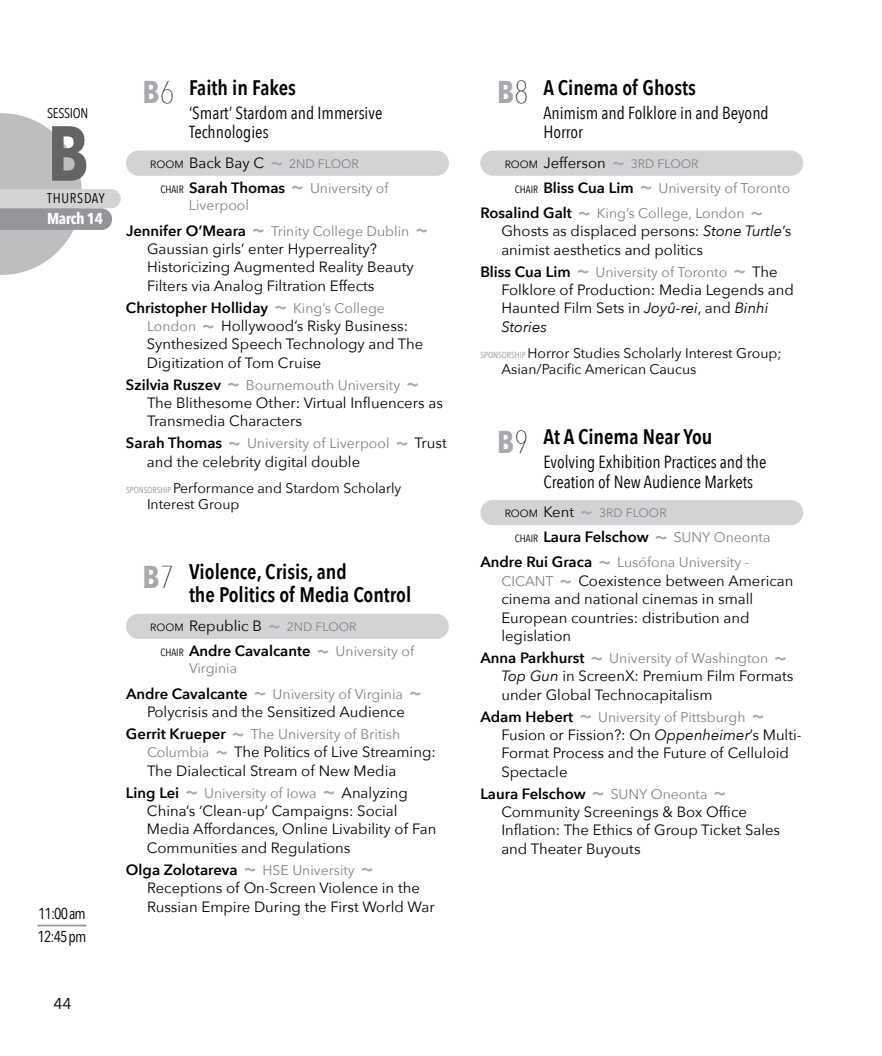
<style>
.page{position:relative;width:882px;height:1056px;background:#fff}
.page>*{position:absolute;margin:0;border:0;box-sizing:border-box;transform-origin:0 0}
.t1{font:700 77px "Avenir Next Condensed";color:#636466}
.t2{font:600 21px/22.8px "Avenir Next Condensed";color:#000}
.t3{font:17.5px/19.2px "Avenir Next Condensed";color:#000}
.t4{font:15.75px/22.8px "Avenir Next Condensed";letter-spacing:-.06em;color:#000}
.t5{font:700 15.75px "Avenir Next Condensed";letter-spacing:-.025em;color:#fff}
.t6{font:15.75px "Avenir Next";color:#000}
.t7{font:14.88px/18.4px "Avenir Next";color:#000}
.t8{font:600 14.88px/24.5px "Avenir Next";color:#000}
.t9{font:14px/25.4px "Avenir Next";color:#808285}
.t10{font:14px/15.8px "Avenir Next";color:#000}
.t11{font:14px "Avenir Next Condensed";letter-spacing:.05em;color:#000}
.t12{font:14px "Avenir Next Condensed";letter-spacing:-.025em;color:#000}
.t13{font:12.25px "Avenir Next";color:#808285}
.s1{font-weight:700;font-size:31.5px;color:#a7a9ac}
.s2{font-weight:200;font-size:31.5px}
.s3{font-size:10.5px}
.s4{font-weight:600;font-size:21px;color:#a7a9ac}
.s5{font-size:12.25px;color:#808285}
.s6{font-family:"Avenir Next Condensed";font-size:10.5px;color:#000}
.s7{font-weight:600;font-size:14.88px;color:#000}
.s8{font-weight:600}
.s9{font-size:14px;color:#808285}
.s10{font-size:14.88px;color:#000}
.s11{font-family:"Avenir Next Condensed";font-size:8.75px;color:#939598}
.s12{font-weight:400;font-size:10.5px}
.s13{font-weight:400}
.s14{font-size:21px;color:#a7a9ac}
.s15{font-weight:400;font-size:12.25px;color:#808285}
.s16{font-family:"Avenir Next Condensed";font-weight:400;font-size:10.5px}
.s17{font-weight:400;font-size:14px;color:#808285}
.s18{font-style:italic}
.s19{font-size:10.5px;color:#000}
</style>
<div class="page">
<svg style="left:0;top:113px;width:121px;height:162px"></svg>
<hr style="left:37px;top:924px;width:49px;height:2px;background:#939598">
<div style="left:126px;top:150px;width:323px;height:26px;background:#d1d3d4;border-radius:13px"></div>
<div style="left:126px;top:613px;width:323px;height:26px;background:#d1d3d4;border-radius:13px"></div>
<div style="left:480px;top:150px;width:323px;height:26px;background:#d1d3d4;border-radius:13px"></div>
<div style="left:480px;top:500px;width:323px;height:25px;background:#d1d3d4;border-radius:13px"></div>
<p class="t12" style="left:47px;top:101px;width:43px">SESSION</p>
<h1 class="t1" style="left:47px;top:106px;width:43px">B</h1>
<p class="t11" style="left:47px;top:186px;width:59px">THURSDAY</p>
<p class="t5" style="left:47px;top:209px;width:57px">March 14</p>
<p class="t4" style="left:38px;top:901px;width:50px">11:00 am<br>12:45 pm</p>
<p class="t6" style="left:53px;top:990px;width:20px">44</p>
<h2 class="t2" style="left:143px;top:75px;width:155px"><span class="s1">B</span><span class="s2">6</span> Faith in Fakes</h2>
<p class="t3" style="left:189px;top:102px;width:195px">‘Smart’ Stardom and Immersive<br>Technologies</p>
<p class="t7" style="left:150px;top:153px;width:210px"><span class="s3">ROOM</span> Back Bay C <span class="s4">~</span> <span class="s5">2ND FLOOR</span></p>
<p class="t9" style="left:189px;top:178px;width:201px;line-height:17.5px;text-indent:-29px"><span class="s6">CHAIR</span> <span class="s7">Sarah Thomas</span> <span class="s4">~</span> University of<br>Liverpool</p>
<p class="t9" style="left:126px;top:217px;width:304px"><span class="s7">Jennifer O’Meara</span> <span class="s4">~</span> Trinity College Dublin <span class="s4">~</span></p>
<p class="t7" style="left:147px;top:239px;width:268px">Gaussian girls’ enter Hyperreality?<br>Historicizing Augmented Reality Beauty<br>Filters via Analog Filtration Effects</p>
<p class="t7" style="left:147px;top:297px;width:278px;text-indent:-21px"><span class="s8">Christopher Holliday</span> <span class="s4">~</span> <span class="s9">King’s College London</span> <span class="s4">~</span> Hollywood’s Risky Business:<br>Synthesized Speech Technology and The Digitization of Tom Cruise</p>
<p class="t9" style="left:126px;top:371px;width:295px"><span class="s7">Szilvia Ruszev</span> <span class="s4">~</span> Bournemouth University <span class="s4">~</span></p>
<p class="t7" style="left:147px;top:393px;width:298px">The Blithesome Other: Virtual Influencers as<br>Transmedia Characters</p>
<p class="t9" style="left:126px;top:430px;width:322px"><span class="s7">Sarah Thomas</span> <span class="s4">~</span> University of Liverpool <span class="s4">~</span> <span class="s10">Trust</span></p>
<p class="t7" style="left:147px;top:451px;width:215px">and the celebrity digital double</p>
<p class="t10" style="left:147px;top:479px;width:256px;text-indent:-21px"><span class="s11">SPONSORSHIP</span> Performance and Stardom Scholarly<br>Interest Group</p>
<h2 class="t2" style="left:189px;top:559px;width:224px;text-indent:-46px"><span class="s1">B</span><span class="s2">7</span> Violence, Crisis, and<br>the Politics of Media Control</h2>
<p class="t8" style="left:160px;top:613px;width:255px;text-indent:-10px"><span class="s12">ROOM</span> <span class="s13">Republic B</span> <span class="s14">~</span> <span class="s15">2ND FLOOR<br></span><span class="s16">CHAIR</span> Andre Cavalcante <span class="s14">~</span> <span class="s17">University of</span></p>
<p class="t9" style="left:126px;top:655px;width:298px;text-indent:63px">Virginia<br><span class="s7">Andre Cavalcante</span> <span class="s4">~</span> University of Virginia <span class="s4">~</span></p>
<p class="t7" style="left:147px;top:702px;width:259px">Polycrisis and the Sensitized Audience</p>
<p class="t9" style="left:126px;top:720px;width:276px"><span class="s7">Gerrit Krueper</span> <span class="s4">~</span> The University of British</p>
<p class="t7" style="left:147px;top:742px;width:290px"><span class="s9">Columbia</span> <span class="s4">~</span> The Politics of Live Streaming:<br>The Dialectical Stream of New Media</p>
<p class="t9" style="left:126px;top:779px;width:283px"><span class="s7">Ling Lei</span> <span class="s4">~</span> University of Iowa <span class="s4">~</span> <span class="s10">Analyzing</span></p>
<p class="t7" style="left:147px;top:800px;width:291px">China’s ‘Clean-up’ Campaigns: Social<br>Media Affordances, Online Livability of Fan<br>Communities and Regulations</p>
<p class="t7" style="left:147px;top:859px;width:289px;text-indent:-21px"><span class="s8">Olga Zolotareva</span> <span class="s4">~</span> <span class="s9">HSE University</span> <span class="s4">~<br></span>Receptions of On-Screen Violence in the<br>Russian Empire During the First World War</p>
<h2 class="t2" style="left:497px;top:75px;width:201px"><span class="s1">B</span><span class="s2">8</span> A Cinema of Ghosts</h2>
<p class="t3" style="left:543px;top:102px;width:227px">Animism and Folklore in and Beyond<br>Horror</p>
<p class="t7" style="left:505px;top:153px;width:195px"><span class="s3">ROOM</span> Jefferson <span class="s4">~</span> <span class="s5">3RD FLOOR</span></p>
<p class="t9" style="left:480px;top:174px;width:311px;text-indent:34px"><span class="s6">CHAIR</span> <span class="s7">Bliss Cua Lim</span> <span class="s4">~</span> University of Toronto<br><span class="s7">Rosalind Galt</span> <span class="s4">~</span> King’s College, London <span class="s4">~</span></p>
<p class="t7" style="left:501px;top:221px;width:292px">Ghosts as displaced persons: <span class="s18">Stone Turtle</span>’s animist aesthetics and politics</p>
<p class="t9" style="left:480px;top:258px;width:299px"><span class="s7">Bliss Cua Lim</span> <span class="s4">~</span> University of Toronto <span class="s4">~</span> <span class="s10">The</span></p>
<p class="t7" style="left:501px;top:280px;width:294px">Folklore of Production: Media Legends and<br>Haunted Film Sets in <span class="s18">Joyû-rei</span>, and <span class="s18">Binhi<br>Stories</span></p>
<p class="t10" style="left:501px;top:345px;width:282px;text-indent:-21px"><span class="s11">SPONSORSHIP</span> Horror Studies Scholarly Interest Group;<br>Asian/Pacific American Caucus</p>
<h2 class="t2" style="left:497px;top:424px;width:217px"><span class="s1">B</span><span class="s2">9</span> At A Cinema Near You</h2>
<p class="t3" style="left:543px;top:452px;width:225px">Evolving Exhibition Practices and the<br>Creation of New Audience Markets</p>
<p class="t13" style="left:505px;top:503px;width:164px"><span class="s19">ROOM</span> <span class="s10">Kent</span> <span class="s4">~</span> 3RD FLOOR</p>
<p class="t8" style="left:515px;top:524px;width:257px"><span class="s16">CHAIR</span> Laura Felschow <span class="s14">~</span> <span class="s17">SUNY Oneonta</span></p>
<p class="t9" style="left:480px;top:549px;width:270px"><span class="s7">Andre Rui Graca</span> <span class="s4">~</span> Lusófona University -</p>
<p class="t7" style="left:501px;top:570px;width:294px"><span class="s9">CICANT</span> <span class="s4">~</span> Coexistence between American cinema and national cinemas in small<br>European countries: distribution and legislation</p>
<p class="t9" style="left:480px;top:644px;width:309px"><span class="s7">Anna Parkhurst</span> <span class="s4">~</span> University of Washington <span class="s4">~</span></p>
<p class="t7" style="left:501px;top:666px;width:294px"><span class="s18">Top Gun</span> in ScreenX: Premium Film Formats under Global Technocapitalism</p>
<p class="t9" style="left:480px;top:703px;width:286px"><span class="s7">Adam Hebert</span> <span class="s4">~</span> University of Pittsburgh <span class="s4">~</span></p>
<p class="t7" style="left:501px;top:724px;width:302px">Fusion or Fission?: On <span class="s18">Oppenheimer</span>’s Multi-<br>Format Process and the Future of Celluloid<br>Spectacle</p>
<p class="t7" style="left:501px;top:783px;width:280px;text-indent:-21px"><span class="s8">Laura Felschow</span> <span class="s4">~</span> <span class="s9">SUNY Oneonta</span> <span class="s4">~<br></span>Community Screenings &amp; Box Office<br>Inflation: The Ethics of Group Ticket Sales and Theater Buyouts</p>
</div>
